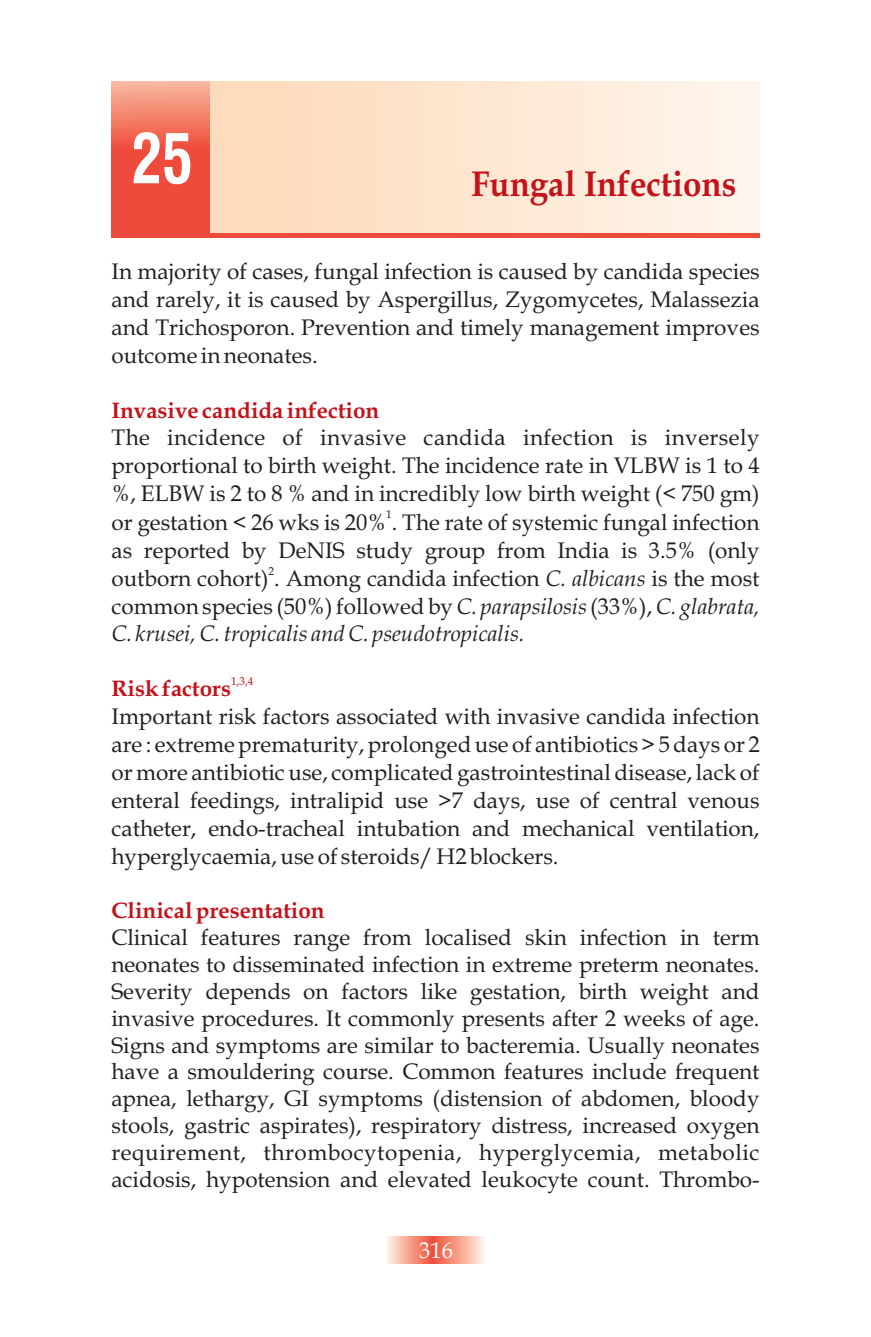
<style>
.page{position:relative;width:871px;height:1337px;background:#fff}
.page>*{position:absolute;margin:0;border:0;box-sizing:border-box;transform-origin:0 0}
.t1{font:700 condensed 67.5px "Swiss 721 BT";color:#fff;scale:.92 1}
.t2{font:700 36px "Book Antiqua";color:#c4121a;scale:.92 1}
.t3{font:22.5px/27.9px "Book Antiqua";color:#231f20;text-align:justify}
.t4{font:700 22.5px "Book Antiqua";color:#c4121a}
.t5{font:22.5px "Book Antiqua";color:#fff}
.t6{font:11.25px "Book Antiqua";color:#c4121a}
.t7{font:11.25px "Book Antiqua";color:#231f20}
.s1{font-style:italic}
</style>
<div class="page">
<svg style="left:387px;top:1236px;width:97px;height:27px;background:#f6a18d"></svg>
<svg style="left:209px;top:82px;width:550px;height:151px;background:#fde4cf"></svg>
<svg style="left:111px;top:82px;width:98px;height:151px;background:#f16452"></svg>
<div style="left:111px;top:233px;width:648px;height:5px;background:#ef4b3d"></div>
<p class="t1" style="left:131px;top:132px;width:69px">25</p>
<p class="t2" style="left:471px;top:170px;width:290px">Fungal Infections</p>
<p class="t3" style="left:111px;top:260px;width:650px">In majority of cases, fungal infection is caused by candida species and rarely, it is caused by Aspergillus, Zygomycetes, Malassezia and Trichosporon. Prevention and timely management improves outcome in neonates.</p>
<p class="t4" style="left:111px;top:401px;width:269px">Invasive candida infection</p>
<p class="t3" style="left:111px;top:426px;width:649px">The incidence of invasive candida infection is inversely proportional to birth weight. The incidence rate in VLBW is 1 to 4 %, ELBW is 2 to 8 % and in incredibly low birth weight (&lt; 750 gm)</p>
<p class="t7" style="left:386px;top:510px;width:7px">1</p>
<p class="t3" style="left:111px;top:510px;width:649px">or gestation &lt; 26 wks is 20% . The rate of systemic fungal infection as reported by DeNIS study group from India is 3.5% (only</p>
<p class="t7" style="left:269px;top:566px;width:7px">2</p>
<p class="t3" style="left:111px;top:567px;width:650px">outborn cohort) . Among candida infection <span class="s1">C. albicans</span> is the most common species (50%) followed by <span class="s1">C. parapsilosis</span> (33%), <span class="s1">C. glabrata, C. krusei, C. tropicalis and C. pseudotropicalis.</span></p>
<p class="t6" style="left:231px;top:677px;width:24px">1,3,4</p>
<p class="t4" style="left:111px;top:680px;width:121px">Risk factors</p>
<p class="t3" style="left:111px;top:705px;width:650px">Important risk factors associated with invasive candida infection are : extreme prematurity, prolonged use of antibiotics &gt; 5 days or 2 or more antibiotic use, complicated gastrointestinal disease, lack of enteral feedings, intralipid use &gt;7 days, use of central venous catheter, endo-tracheal intubation and mechanical ventilation, hyperglycaemia, use of steroids/ H2 blockers.</p>
<p class="t4" style="left:111px;top:901px;width:215px">Clinical presentation</p>
<p class="t3" style="left:111px;top:926px;width:650px;line-height:26.8px">Clinical features range from localised skin infection in term neonates to disseminated infection in extreme preterm neonates.<br>Severity depends on factors like gestation, birth weight and invasive procedures. It commonly presents after 2 weeks of age.<br>Signs and symptoms are similar to bacteremia. Usually neonates have a smouldering course. Common features include frequent apnea, lethargy, GI symptoms (distension of abdomen, bloody stools, gastric aspirates), respiratory distress, increased oxygen requirement, thrombocytopenia, hyperglycemia, metabolic acidosis, hypotension and elevated leukocyte count. Thrombo-</p>
<p class="t5" style="left:419px;top:1241px;width:35px">316</p>
</div>
